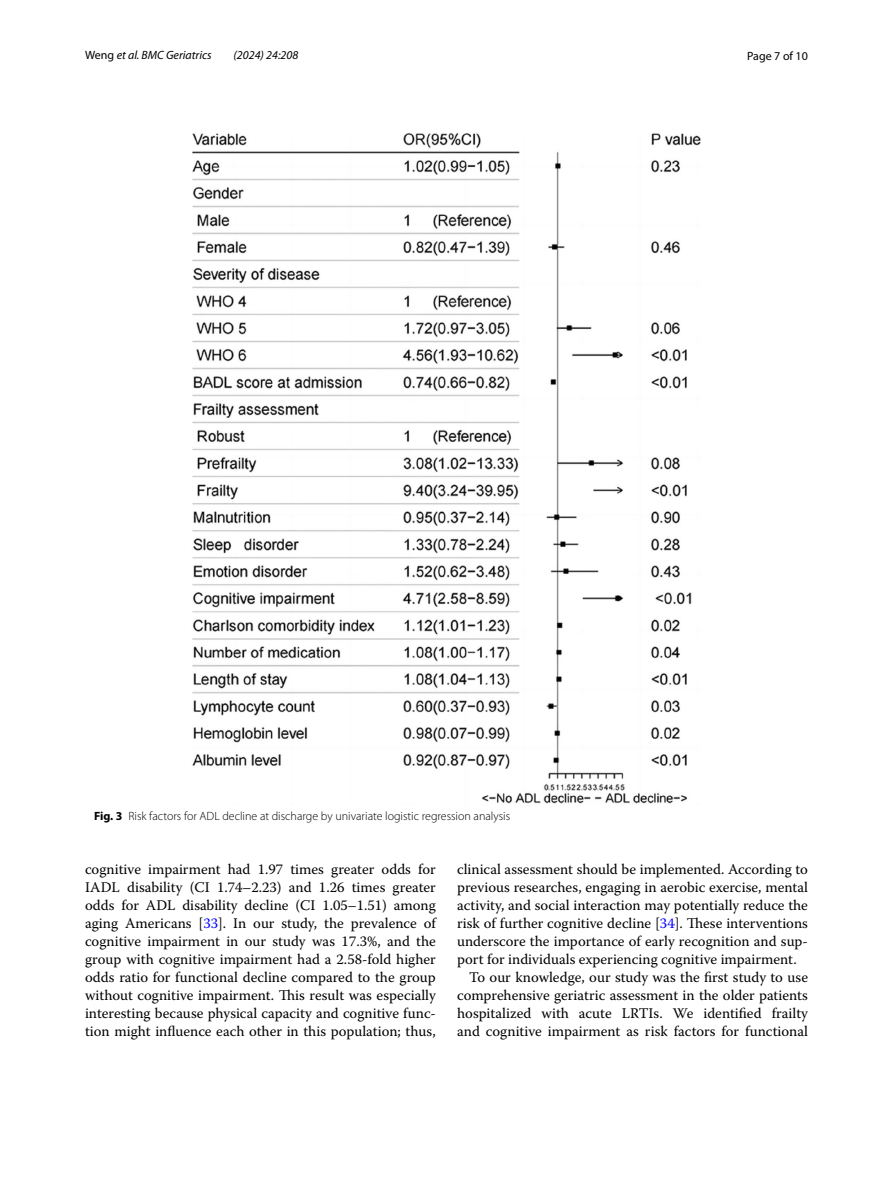
<style>
.page{position:relative;width:893px;height:1187px;background:#fff}
.page>*{position:absolute;margin:0;border:0;box-sizing:border-box;transform-origin:0 0}
.t1{font:14.7px/18px "Warnock Pro";color:#000;text-align:justify}
.t2{font:300 12px "Myriad Pro";color:#000}
.t3{font:italic 12px "Myriad Pro";color:#000}
.t4{font:12px "Myriad Pro";color:#000}
.s1{font-style:normal}
.s2{font-weight:700}
.s3{color:#00f}
</style>
<div class="page">
<img style="left:192px;top:133px;width:509px;height:671px">
<p class="t3" style="left:85px;top:48px;width:128px"><span class="s1">Weng</span> et al. BMC Geriatrics</p>
<p class="t3" style="left:234px;top:48px;width:66px">(2024) 24:208</p>
<p class="t4" style="left:747px;top:48px;width:62px">Page 7 of 10</p>
<p class="t2" style="left:94px;top:809px;width:418px"><span class="s2">Fig. 3</span> Risk factors for ADL decline at discharge by univariate logistic regression analysis</p>
<p class="t1" style="left:85px;top:860px;width:352px">cognitive impairment had 1.97 times greater odds for IADL disability (CI 1.74–2.23) and 1.26 times greater odds for ADL disability decline (CI 1.05–1.51) among aging Americans [<span class="s3">33</span>]. In our study, the prevalence of cognitive impairment in our study was 17.3%, and the group with cognitive impairment had a 2.58-fold higher odds ratio for functional decline compared to the group without cognitive impairment. This result was especially interesting because physical capacity and cognitive func&shy;tion might influence each other in this population; thus,</p>
<p class="t1" style="left:457px;top:860px;width:352px">clinical assessment should be implemented. According to</p>
<p class="t1" style="left:457px;top:878px;width:352px">previous researches, engaging in aerobic exercise, mental</p>
<p class="t1" style="left:457px;top:896px;width:352px">activity, and social interaction may potentially reduce the</p>
<p class="t1" style="left:457px;top:914px;width:352px">risk of further cognitive decline [<span class="s3">34</span>]. These interventions</p>
<p class="t1" style="left:457px;top:932px;width:352px">underscore the importance of early recognition and sup-</p>
<p class="t1" style="left:457px;top:950px;width:341px">port for individuals experiencing cognitive impairment.</p>
<p class="t1" style="left:469px;top:968px;width:340px">To our knowledge, our study was the first study to use</p>
<p class="t1" style="left:457px;top:986px;width:352px">comprehensive geriatric assessment in the older patients</p>
<p class="t1" style="left:457px;top:1004px;width:352px">hospitalized with acute LRTIs. We identified frailty</p>
<p class="t1" style="left:457px;top:1022px;width:352px">and cognitive impairment as risk factors for functional</p>
</div>
